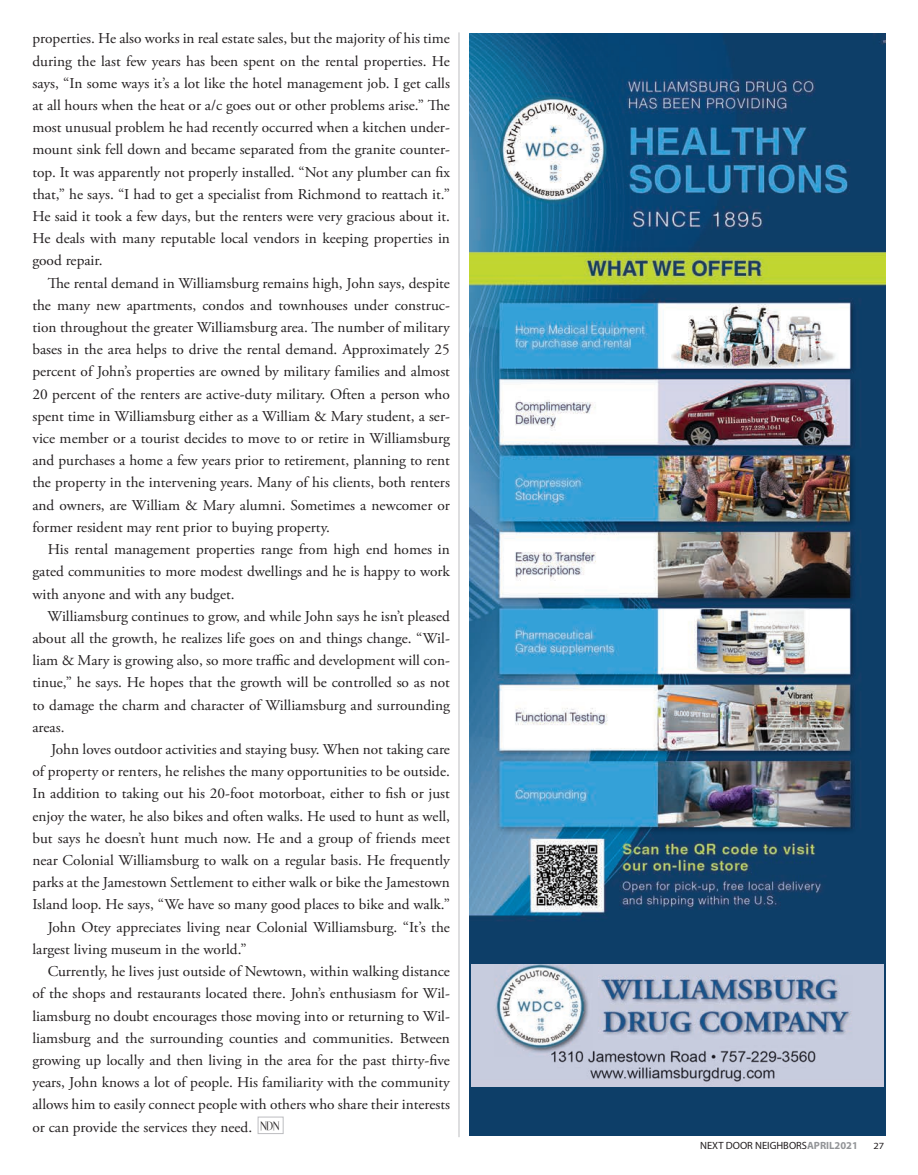
<style>
.page{position:relative;width:918px;height:1175px;background:#fff}
.page>*{position:absolute;margin:0;border:0;box-sizing:border-box;transform-origin:0 0}
.t1{font:15px/22.2px "Adobe Garamond Pro";color:#231f20;text-align:justify}
.t2{font:12px "Echelon";color:#231f20;scale:1.25 1}
.t3{font:10.5px "Myriad Pro";color:#231f20}
.t4{font:9.45px "Myriad Pro";color:#231f20;scale:1.11 1}
.s1{font-weight:700;color:#939598}
</style>
<div class="page">
<div style="left:258px;top:1116px;width:26px;height:17px;border:1px solid #bcbdc0"></div>
<img style="left:470px;top:33px;width:416px;height:1102px">
<img style="left:472px;top:964px;width:411px;height:122px">
<hr style="left:459px;top:32px;width:1px;height:1105px;background:#bcbdc0">
<p class="t1" style="left:32px;top:28px;width:419px">properties. He also works in real estate sales, but the majority of his time during the last few years has been spent on the rental properties. He says, “In some ways it’s a lot like the hotel management job. I get calls at all hours when the heat or a/c goes out or other problems arise.” The most unusual problem he had recently occurred when a kitchen under&shy;mount sink fell down and became separated from the granite counter&shy;top. It was apparently not properly installed. “Not any plumber can fix that,” he says. “I had to get a specialist from Richmond to reattach it.” He said it took a few days, but the renters were very gracious about it.<br>He deals with many reputable local vendors in keeping properties in good repair.</p>
<p class="t1" style="left:32px;top:272px;width:419px;text-indent:15px">The rental demand in Williamsburg remains high, John says, despite the many new apartments, condos and townhouses under construc&shy;tion throughout the greater Williamsburg area. The number of military bases in the area helps to drive the rental demand. Approximately 25 percent of John’s properties are owned by military families and almost 20 percent of the renters are active-duty military. Often a person who spent time in Williamsburg either as a William &amp; Mary student, a ser&shy;vice member or a tourist decides to move to or retire in Williamsburg and purchases a home a few years prior to retirement, planning to rent the property in the intervening years. Many of his clients, both renters and owners, are William &amp; Mary alumni. Sometimes a newcomer or former resident may rent prior to buying property.</p>
<p class="t1" style="left:32px;top:539px;width:419px;text-indent:15px">His rental management properties range from high end homes in gated communities to more modest dwellings and he is happy to work with anyone and with any budget.</p>
<p class="t1" style="left:32px;top:605px;width:419px;text-indent:15px">Williamsburg continues to grow, and while John says he isn’t pleased about all the growth, he realizes life goes on and things change. “Wil&shy;liam &amp; Mary is growing also, so more traffic and development will con&shy;tinue,” he says. He hopes that the growth will be controlled so as not to damage the charm and character of Williamsburg and surrounding areas.</p>
<p class="t1" style="left:51px;top:738px;width:400px">John loves outdoor activities and staying busy. When not taking care</p>
<p class="t1" style="left:32px;top:761px;width:419px">of property or renters, he relishes the many opportunities to be outside.</p>
<p class="t1" style="left:32px;top:783px;width:419px">In addition to taking out his 20-foot motorboat, either to fish or just</p>
<p class="t1" style="left:32px;top:805px;width:419px">enjoy the water, he also bikes and often walks. He used to hunt as well,</p>
<p class="t1" style="left:32px;top:827px;width:419px">but says he doesn’t hunt much now. He and a group of friends meet</p>
<p class="t1" style="left:32px;top:849px;width:419px">near Colonial Williamsburg to walk on a regular basis. He frequently</p>
<p class="t1" style="left:32px;top:872px;width:419px">parks at the Jamestown Settlement to either walk or bike the Jamestown</p>
<p class="t1" style="left:32px;top:894px;width:419px">Island loop. He says, “We have so many good places to bike and walk.”</p>
<p class="t1" style="left:48px;top:916px;width:404px">John Otey appreciates living near Colonial Williamsburg. “It’s the</p>
<p class="t1" style="left:32px;top:938px;width:216px">largest living museum in the world.”</p>
<p class="t1" style="left:48px;top:960px;width:404px">Currently, he lives just outside of Newtown, within walking distance</p>
<p class="t1" style="left:32px;top:983px;width:419px">of the shops and restaurants located there. John’s enthusiasm for Wil-</p>
<p class="t1" style="left:32px;top:1005px;width:419px">liamsburg no doubt encourages those moving into or returning to Wil-</p>
<p class="t1" style="left:32px;top:1027px;width:419px">liamsburg and the surrounding counties and communities. Between</p>
<p class="t1" style="left:32px;top:1049px;width:419px">growing up locally and then living in the area for the past thirty-five</p>
<p class="t1" style="left:32px;top:1071px;width:419px">years, John knows a lot of people. His familiarity with the community</p>
<p class="t1" style="left:32px;top:1094px;width:419px">allows him to easily connect people with others who share their interests</p>
<p class="t1" style="left:32px;top:1116px;width:221px">or can provide the services they need.</p>
<p class="t2" style="left:261px;top:1120px;width:17px">NDN</p>
<p class="t3" style="left:700px;top:1138px;width:159px">NEXT DOOR NEIGHBORS<span class="s1">APRIL2021</span></p>
<p class="t4" style="left:874px;top:1139px;width:11px">27</p>
</div>
